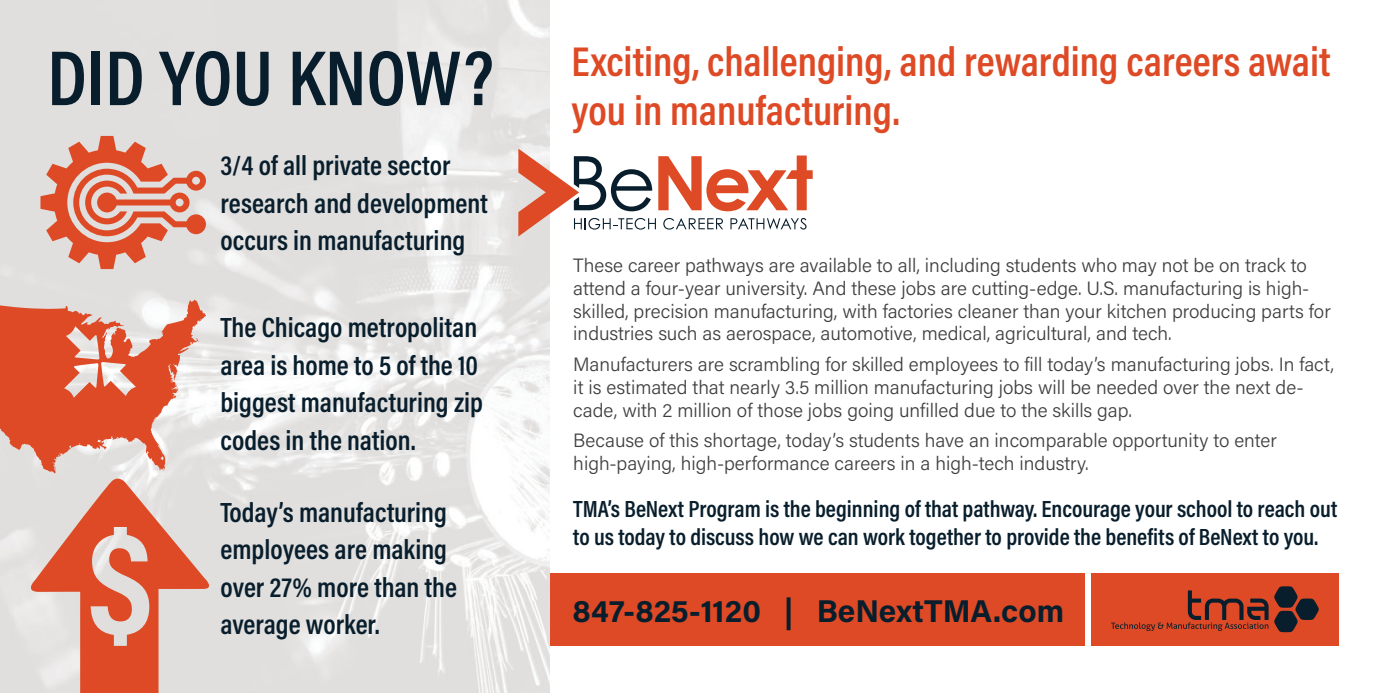
<style>
.page{position:relative;width:1386px;height:693px;background:#fff}
.page>*{position:absolute;margin:0;border:0;box-sizing:border-box;transform-origin:0 0}
.t1{font:600 78.75px "Acumin Pro Cond";color:#091e2c}
.t2{font:600 42px/49px "Acumin Pro Cond";color:#de4a25}
.t3{font:700 31.5px "Acumin Pro";color:#091e2c}
.t4{font:600 28px/37.4px "Acumin Pro Cond";color:#091e2c}
.t5{font:600 23.62px/28.3px "Acumin Pro Cond";color:#091e2c}
.t6{font:300 19.25px/22.8px "Acumin Pro";color:#3e3e3f}
</style>
<div class="page">
<div style="left:543px;top:573px;width:542px;height:73px;background:#de4a25"></div>
<div style="left:1091px;top:573px;width:248px;height:73px;background:#de4a25"></div>
<svg style="left:1111px;top:586px;width:208px;height:46px"></svg>
<img style="left:0;top:0;width:550px;height:693px">
<svg style="left:0;top:293px;width:206px;height:180px;background:#e2917c"></svg>
<svg style="left:23px;top:475px;width:193px;height:218px;background:#e0a99b"></svg>
<svg style="left:40px;top:136px;width:166px;height:133px;background:#dfa090"></svg>
<svg style="left:518px;top:149px;width:295px;height:88px"></svg>
<h1 class="t1" style="left:47px;top:26px;width:448px">DID YOU KNOW?</h1>
<h3 class="t4" style="left:220px;top:146px;width:269px">3/4 of all private sector research and development occurs in manufacturing</h3>
<h3 class="t4" style="left:220px;top:308px;width:264px">The Chicago metropolitan area is home to 5 of the 10 biggest manufacturing zip codes in the nation.</h3>
<h3 class="t4" style="left:220px;top:493px;width:238px">Today’s manufacturing employees are making over 27% more than the average worker.</h3>
<h2 class="t2" style="left:572px;top:36px;width:760px">Exciting, challenging, and rewarding careers await you in manufacturing.</h2>
<p class="t6" style="left:573px;top:253px;width:759px">These career pathways are available to all, including students who may not be on track to attend a four-year university. And these jobs are cutting-edge. U.S. manufacturing is high&shy;skilled, precision manufacturing, with factories cleaner than your kitchen producing parts for industries such as aerospace, automotive, medical, agricultural, and tech.</p>
<p class="t6" style="left:573px;top:352px;width:762px">Manufacturers are scrambling for skilled employees to fill today’s manufacturing jobs. In fact, it is estimated that nearly 3.5 million manufacturing jobs will be needed over the next de&shy;cade, with 2 million of those jobs going unfilled due to the skills gap.</p>
<p class="t6" style="left:573px;top:428px;width:705px">Because of this shortage, today’s students have an incomparable opportunity to enter high-paying, high-performance careers in a high-tech industry.</p>
<p class="t5" style="left:573px;top:494px;width:765px">TMA’s BeNext Program is the beginning of that pathway. Encourage your school to reach out to us today to discuss how we can work together to provide the benefits of BeNext to you.</p>
<h3 class="t3" style="left:572px;top:589px;width:493px">847-825-1120 | BeNextTMA.com</h3>
</div>
